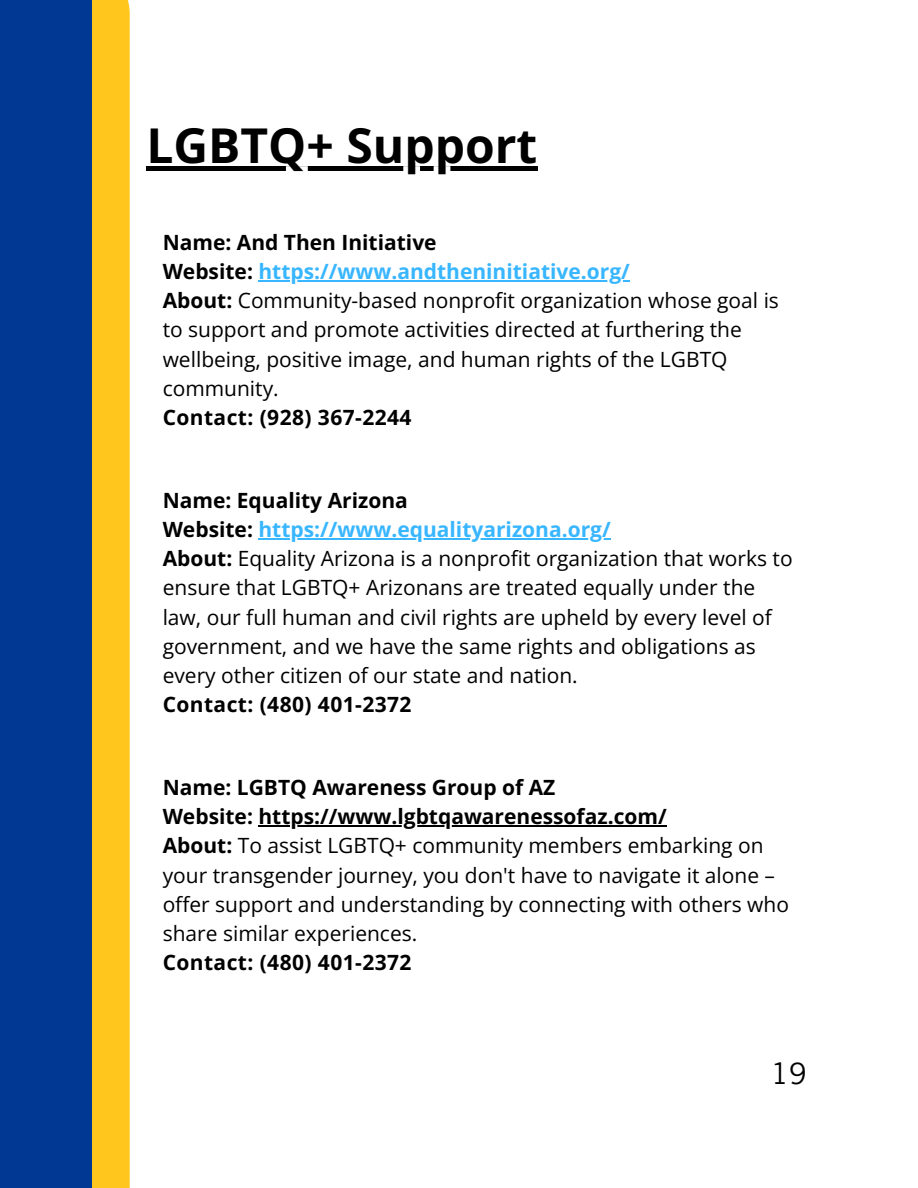
<style>
.page{position:relative;width:918px;height:1188px;background:#fff}
.page>*{position:absolute;margin:0;border:0;box-sizing:border-box;transform-origin:0 0}
.t1{font:700 48px "Open Sans";color:#000}
.t2{font:29.4px "Trade Gothic LT Pro";color:#000}
.t3{font:21px/29.2px "Open Sans";color:#000}
.t4{font:700 21px "Open Sans";color:#000}
.t5{font:700 21px "Open Sans";color:#38b6ff}
.s1{color:#000}
.s2{font-weight:700}
</style>
<div class="page">
<div style="left:92px;top:0;width:38px;height:1188px;background:#ffc61e"></div>
<div style="left:0;top:0;width:92px;height:1188px;background:#003893"></div>
<hr style="left:146px;top:167px;width:391px;height:4px;background:#000">
<hr style="left:258px;top:280px;width:372px;height:1px;background:#38b6ff">
<hr style="left:258px;top:538px;width:353px;height:1px;background:#38b6ff">
<hr style="left:258px;top:825px;width:409px;height:1px;background:#000">
<p class="t1" style="left:146px;top:112px;width:393px">LGBTQ+ Support</p>
<h1 class="t4" style="left:163px;top:227px;width:275px">Name: And Then Initiative</h1>
<p class="t5" style="left:163px;top:257px;width:469px"><span class="s1">Website:</span> https://www.andtheninitiative.org/</p>
<p class="t3" style="left:163px;top:285px;width:618px"><span class="s2">About:</span> Community-based nonprofit organization whose goal is</p>
<p class="t3" style="left:163px;top:315px;width:581px">to support and promote activities directed at furthering the wellbeing, positive image, and human rights of the LGBTQ community.<br><span class="s2">Contact: (928) 367-2244</span></p>
<p class="t4" style="left:163px;top:485px;width:247px">Name: Equality Arizona</p>
<p class="t5" style="left:163px;top:514px;width:450px"><span class="s1">Website:</span> https://www.equalityarizona.org/</p>
<p class="t3" style="left:163px;top:543px;width:632px"><span class="s2">About:</span> Equality Arizona is a nonprofit organization that works to</p>
<p class="t3" style="left:163px;top:573px;width:611px">ensure that LGBTQ+ Arizonans are treated equally under the law, our full human and civil rights are upheld by every level of government, and we have the same rights and obligations as every other citizen of our state and nation.<br><span class="s2">Contact: (480) 401-2372</span></p>
<p class="t4" style="left:163px;top:772px;width:394px">Name: LGBTQ Awareness Group of AZ</p>
<p class="t4" style="left:163px;top:802px;width:506px">Website: https://www.lgbtqawarenessofaz.com/</p>
<p class="t3" style="left:163px;top:831px;width:602px"><span class="s2">About:</span> To assist LGBTQ+ community members embarking on</p>
<p class="t3" style="left:163px;top:860px;width:628px">your transgender journey, you don't have to navigate it alone – offer support and understanding by connecting with others who share similar experiences.<br><span class="s2">Contact: (480) 401-2372</span></p>
<p class="t2" style="left:771px;top:1063px;width:37px">19</p>
</div>
